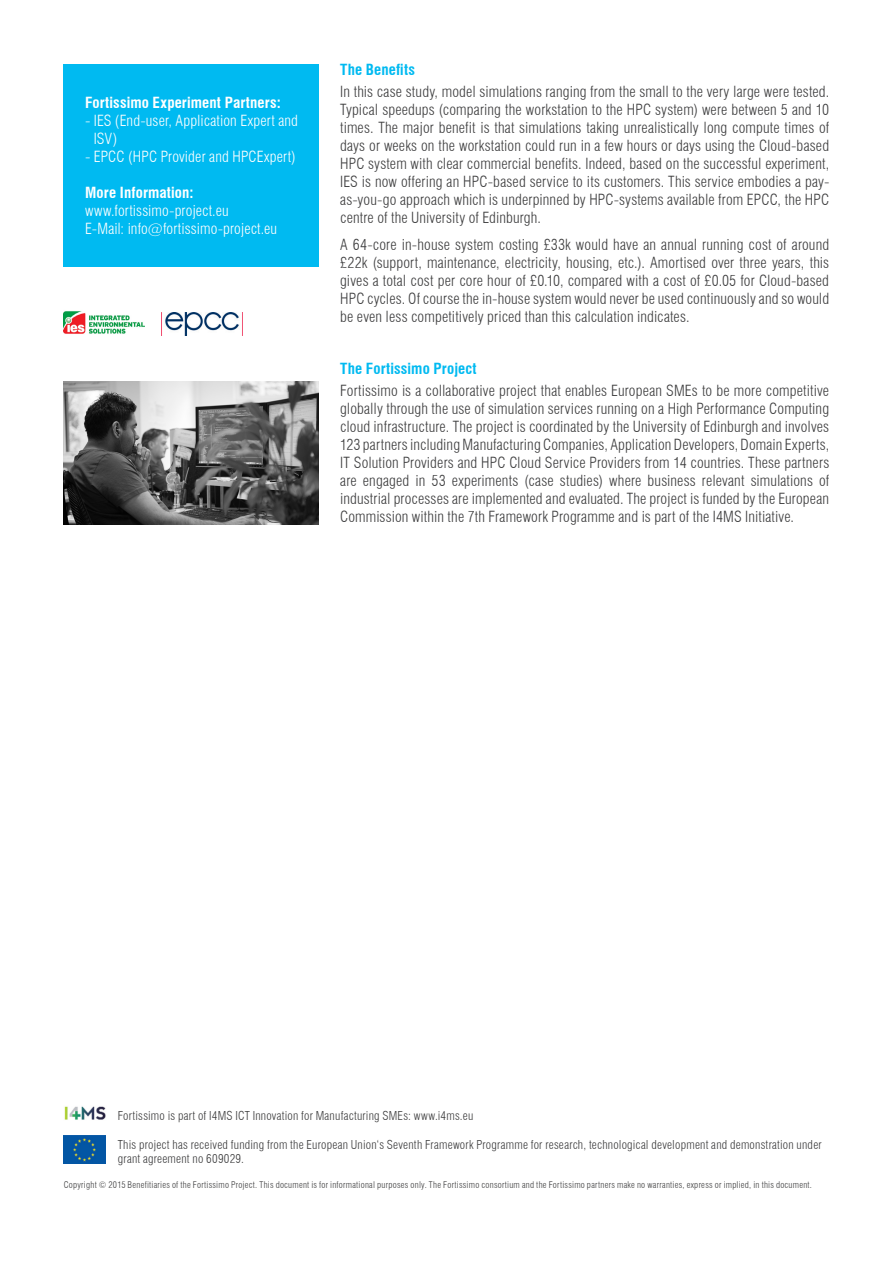
<style>
.page{position:relative;width:893px;height:1263px;background:#fff}
.page>*{position:absolute;margin:0;border:0;box-sizing:border-box;transform-origin:0 0}
.glavno_besedilo{font:300 condensed 15px/18px "Swiss 721 BT";letter-spacing:.01em;color:#3e3e3f;text-align:justify}
.belo_besedilo{font:300 condensed 15px/18px "Swiss 721 BT";letter-spacing:.01em;color:#fff}
.t1{font:700 condensed 15px "Swiss 721 BT";letter-spacing:.01em;color:#fff}
.naslov_2{font:700 condensed 15px "Swiss 721 BT";letter-spacing:.01em;color:#00baf1}
.t2{font:300 condensed 12px/14.4px "Swiss 721 BT";letter-spacing:.02em;color:#3e3e3f}
.t3{font:300 condensed 9px "Swiss 721 BT";letter-spacing:.03em;color:#3e3e3f}
</style>
<div class="page">
<div style="left:64px;top:64px;width:255px;height:202px;background:#00baf1"></div>
<img style="left:64px;top:1135px;width:42px;height:28px">
<img style="left:64px;top:1106px;width:42px;height:14px">
<img style="left:64px;top:381px;width:255px;height:144px">
<img style="left:64px;top:311px;width:80px;height:23px">
<img style="left:165px;top:312px;width:74px;height:23px">
<p class="t1" style="left:85px;top:93px;width:197px">Fortissimo Experiment Partners:</p>
<p class="belo_besedilo" style="left:94px;top:111px;width:206px;text-indent:-9px">- IES (End-user, Application Expert and<br>ISV)</p>
<p class="belo_besedilo" style="left:85px;top:147px;width:212px">- EPCC (HPC Provider and HPCExpert)</p>
<p class="t1" style="left:85px;top:183px;width:110px">More Information:</p>
<p class="belo_besedilo" style="left:85px;top:201px;width:145px">www.fortissimo-project.eu</p>
<p class="belo_besedilo" style="left:85px;top:219px;width:194px">E-Mail: info@fortissimo-project.eu</p>
<p class="naslov_2" style="left:340px;top:61px;width:76px">The Benefits</p>
<p class="glavno_besedilo" style="left:340px;top:83px;width:491px">In this case study, model simulations ranging from the small to the very large were tested.<br>Typical speedups (comparing the workstation to the HPC system) were between 5 and 10 times. The major benefit is that simulations taking unrealistically long compute times of days or weeks on the workstation could run in a few hours or days using the Cloud-based HPC system with clear commercial benefits. Indeed, based on the successful experiment, IES is now offering an HPC-based service to its customers. This service embodies a pay&shy;as-you-go approach which is underpinned by HPC-systems available from EPCC, the HPC centre of the University of Edinburgh.</p>
<p class="glavno_besedilo" style="left:340px;top:235px;width:491px">A 64-core in-house system costing £33k would have an annual running cost of around £22k (support, maintenance, electricity, housing, etc.). Amortised over three years, this gives a total cost per core hour of £0.10, compared with a cost of £0.05 for Cloud-based HPC cycles. Of course the in-house system would never be used continuously and so would be even less competitively priced than this calculation indicates.</p>
<p class="naslov_2" style="left:340px;top:360px;width:138px">The Fortissimo Project</p>
<p class="glavno_besedilo" style="left:340px;top:382px;width:491px">Fortissimo is a collaborative project that enables European SMEs to be more competitive globally through the use of simulation services running on a High Performance Computing cloud infrastructure. The project is coordinated by the University of Edinburgh and involves 123 partners including Manufacturing Companies, Application Developers, Domain Experts, IT Solution Providers and HPC Cloud Service Providers from 14 countries. These partners are engaged in 53 experiments (case studies) where business relevant simulations of industrial processes are implemented and evaluated. The project is funded by the European Commission within the 7th Framework Programme and is part of the I4MS Initiative.</p>
<p class="t2" style="left:118px;top:1108px;width:357px">Fortissimo is part of I4MS ICT Innovation for Manufacturing SMEs: www.i4ms.eu</p>
<p class="t2" style="left:118px;top:1137px;width:705px">This project has received funding from the European Union‘s Seventh Framework Programme for research, technological development and demonstration under grant agreement no 609029.</p>
<p class="t3" style="left:64px;top:1180px;width:750px">Copyright © 2015 Benefitiaries of the Fortissimo Project. This document is for informational purposes only. The Fortissimo consortium and the Fortissimo partners make no warranties, express or implied, in this document.</p>
</div>
